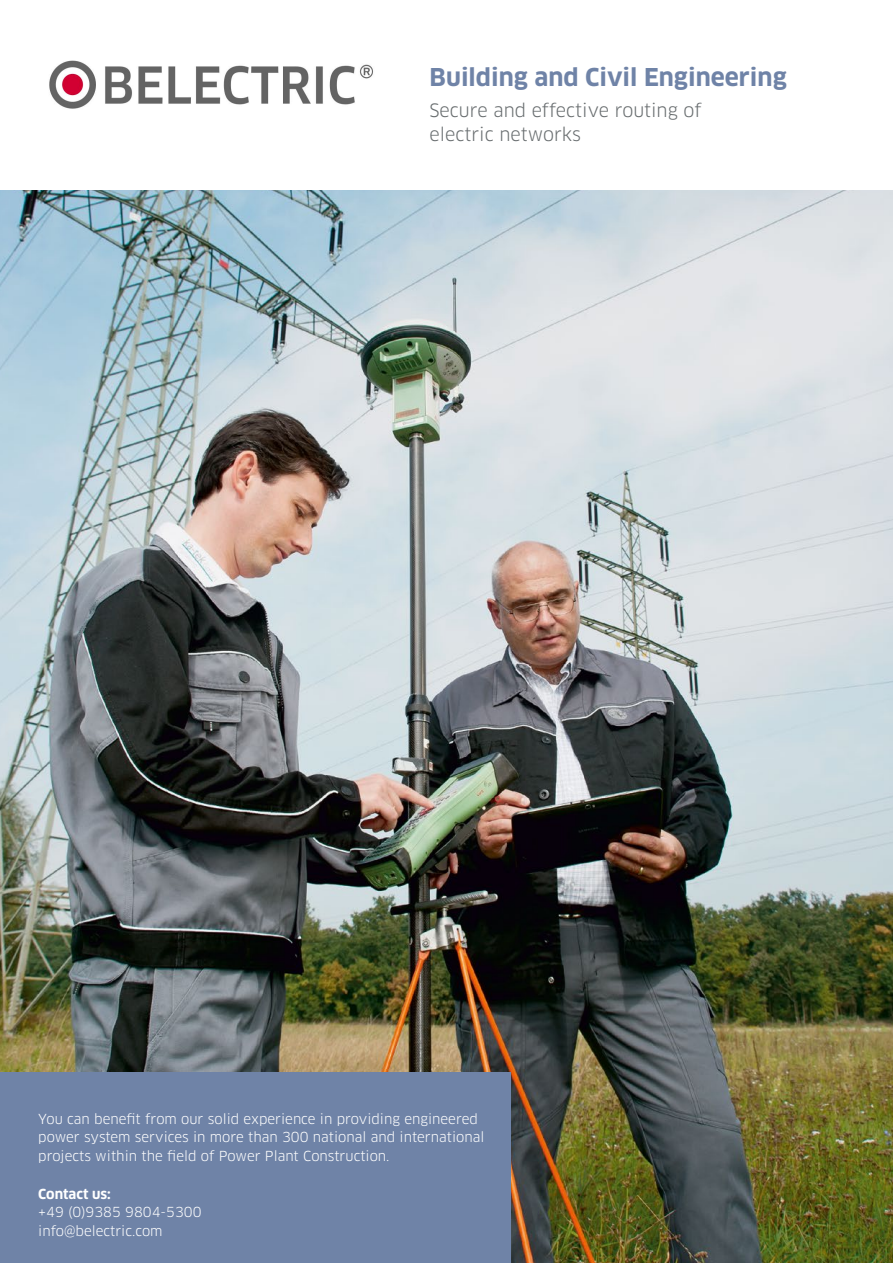
<style>
.page{position:relative;width:893px;height:1263px;background:#fff}
.page>*{position:absolute;margin:0;border:0;box-sizing:border-box;transform-origin:0 0}
.t1{font:700 24px "Clan Pro";color:#6f83a7}
.t2{font:18px/24px "Clan Pro";color:#676c6e}
.t3{font:13.5px/18.8px "Clan Pro";color:#fff}
.t4{font:700 13.5px "Clan Pro";color:#fff}
</style>
<div class="page">
<img style="left:0;top:190px;width:893px;height:1073px">
<div style="left:0;top:1072px;width:510px;height:191px;background:#6f83a7"></div>
<img style="left:49px;top:60px;width:324px;height:49px">
<p class="t1" style="left:429px;top:63px;width:359px">Building and Civil Engineering</p>
<p class="t2" style="left:429px;top:99px;width:274px">Secure and effective routing of electric networks</p>
<p class="t3" style="left:38px;top:1109px;width:448px">You can benefit from our solid experience in providing engineered power system services in more than 300 national and international projects within the field of Power Plant Construction.</p>
<p class="t4" style="left:38px;top:1186px;width:74px">Contact us:</p>
<p class="t3" style="left:38px;top:1203px;width:165px">+49 (0)9385 9804-5300</p>
<p class="t3" style="left:38px;top:1222px;width:126px">info@belectric.com</p>
</div>
